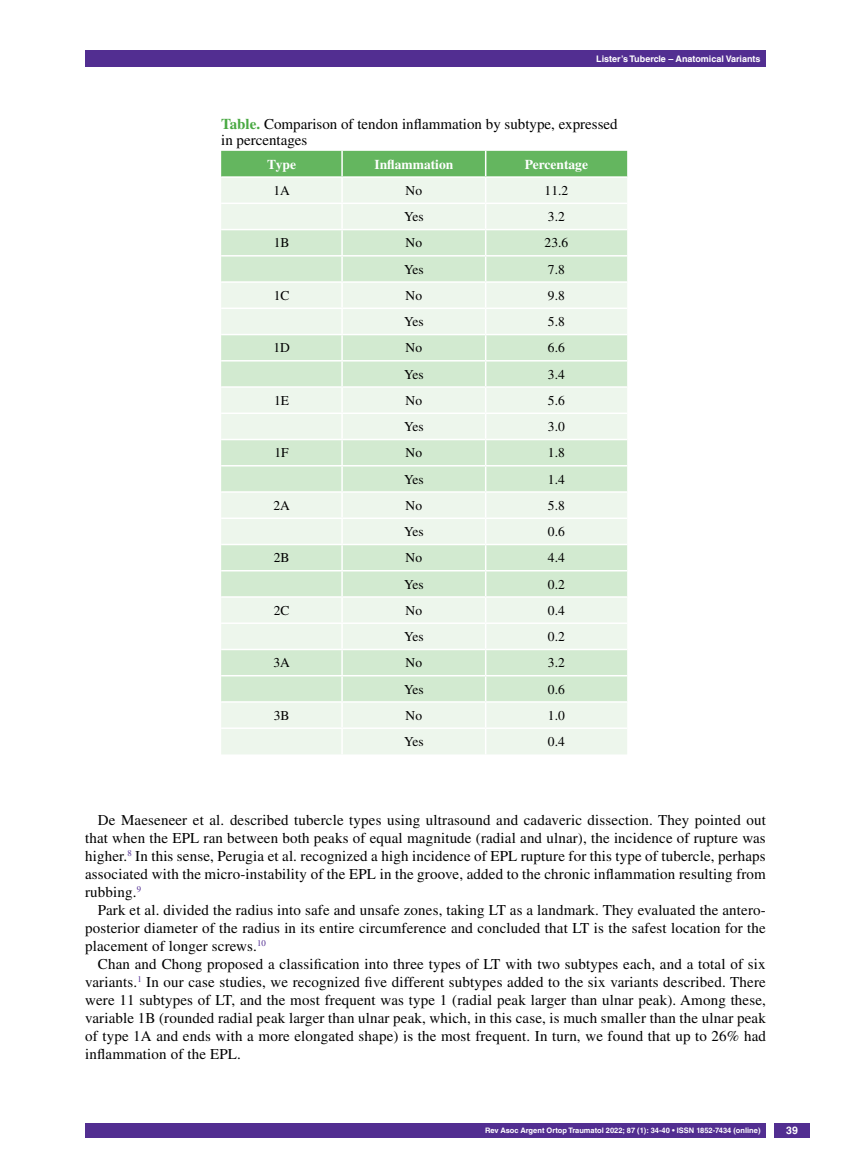
<style>
.page{position:relative;width:851px;height:1170px;background:#fff}
.page>*{position:absolute;margin:0;border:0;box-sizing:border-box;transform-origin:0 0}
.t1{font:15px/18px "Times LT Std";letter-spacing:.01em;color:#000;text-align:justify}
.t2{font:13.5px "Times LT Std";color:#000}
.t3{font:700 13.5px "Times LT Std";color:#fff}
.t4{font:700 10.5px "Helvetica LT Std";color:#fff}
.t5{font:700 9px "Helvetica LT Std";color:#fff}
.t6{font:700 7.5px "Helvetica LT Std";color:#fff}
.s1{font-weight:700;color:#49a942}
</style>
<div class="page">
<div style="left:85px;top:50px;width:680px;height:17px;background:#522e91"></div>
<div style="left:85px;top:1123px;width:680px;height:14px;background:#522e91"></div>
<div style="left:774px;top:1123px;width:35px;height:14px;background:#522e91"></div>
<svg style="left:221px;top:151px;width:406px;height:603px;background:#ddeedb"></svg>
<p class="t5" style="left:596px;top:53px;width:166px">Lister’s Tubercle – Anatomical Variants</p>
<p class="t1" style="left:221px;top:116px;width:398px;line-height:15.5px"><span class="s1">Table.</span> Comparison of tendon inflammation by subtype, expressed in percentages</p>
<p class="t3" style="left:267px;top:156px;width:30px">Type</p>
<p class="t3" style="left:374px;top:156px;width:80px">Inflammation</p>
<p class="t3" style="left:524px;top:156px;width:65px">Percentage</p>
<p class="t2" style="left:273px;top:183px;width:18px">1A</p>
<p class="t2" style="left:405px;top:183px;width:18px">No</p>
<p class="t2" style="left:544px;top:183px;width:25px">11.2</p>
<p class="t2" style="left:404px;top:209px;width:21px">Yes</p>
<p class="t2" style="left:548px;top:209px;width:18px">3.2</p>
<p class="t2" style="left:274px;top:235px;width:17px">1B</p>
<p class="t2" style="left:405px;top:235px;width:18px">No</p>
<p class="t2" style="left:544px;top:235px;width:25px">23.6</p>
<p class="t2" style="left:404px;top:261px;width:21px">Yes</p>
<p class="t2" style="left:548px;top:261px;width:18px">7.8</p>
<p class="t2" style="left:274px;top:288px;width:17px">1C</p>
<p class="t2" style="left:405px;top:288px;width:18px">No</p>
<p class="t2" style="left:548px;top:288px;width:18px">9.8</p>
<p class="t2" style="left:404px;top:314px;width:21px">Yes</p>
<p class="t2" style="left:548px;top:314px;width:18px">5.8</p>
<p class="t2" style="left:273px;top:340px;width:18px">1D</p>
<p class="t2" style="left:405px;top:340px;width:18px">No</p>
<p class="t2" style="left:548px;top:340px;width:18px">6.6</p>
<p class="t2" style="left:404px;top:366px;width:21px">Yes</p>
<p class="t2" style="left:548px;top:366px;width:18px">3.4</p>
<p class="t2" style="left:274px;top:392px;width:16px">1E</p>
<p class="t2" style="left:405px;top:392px;width:18px">No</p>
<p class="t2" style="left:548px;top:392px;width:18px">5.6</p>
<p class="t2" style="left:404px;top:419px;width:21px">Yes</p>
<p class="t2" style="left:548px;top:419px;width:18px">3.0</p>
<p class="t2" style="left:274px;top:445px;width:16px">1F</p>
<p class="t2" style="left:405px;top:445px;width:18px">No</p>
<p class="t2" style="left:548px;top:445px;width:18px">1.8</p>
<p class="t2" style="left:404px;top:471px;width:21px">Yes</p>
<p class="t2" style="left:548px;top:471px;width:18px">1.4</p>
<p class="t2" style="left:273px;top:497px;width:18px">2A</p>
<p class="t2" style="left:405px;top:497px;width:18px">No</p>
<p class="t2" style="left:548px;top:497px;width:18px">5.8</p>
<p class="t2" style="left:404px;top:524px;width:21px">Yes</p>
<p class="t2" style="left:548px;top:524px;width:18px">0.6</p>
<p class="t2" style="left:274px;top:550px;width:17px">2B</p>
<p class="t2" style="left:405px;top:550px;width:18px">No</p>
<p class="t2" style="left:548px;top:550px;width:18px">4.4</p>
<p class="t2" style="left:404px;top:576px;width:21px">Yes</p>
<p class="t2" style="left:548px;top:576px;width:18px">0.2</p>
<p class="t2" style="left:274px;top:602px;width:17px">2C</p>
<p class="t2" style="left:405px;top:602px;width:18px">No</p>
<p class="t2" style="left:548px;top:602px;width:18px">0.4</p>
<p class="t2" style="left:404px;top:629px;width:21px">Yes</p>
<p class="t2" style="left:548px;top:629px;width:18px">0.2</p>
<p class="t2" style="left:273px;top:655px;width:18px">3A</p>
<p class="t2" style="left:405px;top:655px;width:18px">No</p>
<p class="t2" style="left:548px;top:655px;width:18px">3.2</p>
<p class="t2" style="left:404px;top:681px;width:21px">Yes</p>
<p class="t2" style="left:548px;top:681px;width:18px">0.6</p>
<p class="t2" style="left:274px;top:707px;width:17px">3B</p>
<p class="t2" style="left:405px;top:707px;width:18px">No</p>
<p class="t2" style="left:548px;top:707px;width:18px">1.0</p>
<p class="t2" style="left:404px;top:733px;width:21px">Yes</p>
<p class="t2" style="left:548px;top:733px;width:18px">0.4</p>
<p class="t1" style="left:85px;top:810px;width:682px;text-indent:13px">De Maeseneer et al. described tubercle types using ultrasound and cadaveric dissection. They pointed out that when the EPL ran between both peaks of equal magnitude (radial and ulnar), the incidence of rupture was higher.<sup>8</sup> In this sense, Perugia et al. recognized a high incidence of EPL rupture for this type of tubercle, perhaps associated with the micro-instability of the EPL in the groove, added to the chronic inflammation resulting from rubbing.<sup>9</sup></p>
<p class="t1" style="left:85px;top:900px;width:682px;text-indent:13px">Park et al. divided the radius into safe and unsafe zones, taking LT as a landmark. They evaluated the antero&shy;posterior diameter of the radius in its entire circumference and concluded that LT is the safest location for the placement of longer screws.<sup>10</sup></p>
<p class="t1" style="left:85px;top:954px;width:682px;text-indent:13px">Chan and Chong proposed a classification into three types of LT with two subtypes each, and a total of six variants.<sup>1</sup> In our case studies, we recognized five different subtypes added to the six variants described. There were 11 subtypes of LT, and the most frequent was type 1 (radial peak larger than ulnar peak). Among these, variable 1B (rounded radial peak larger than ulnar peak, which, in this case, is much smaller than the ulnar peak of type 1A and ends with a more elongated shape) is the most frequent. In turn, we found that up to 26% had inflammation of the EPL.</p>
<p class="t6" style="left:485px;top:1125px;width:277px">Rev Asoc Argent Ortop Traumatol 2022; 87 (1): 34-40 • ISSN 1852-7434 (online)</p>
<p class="t4" style="left:786px;top:1124px;width:13px">39</p>
</div>
